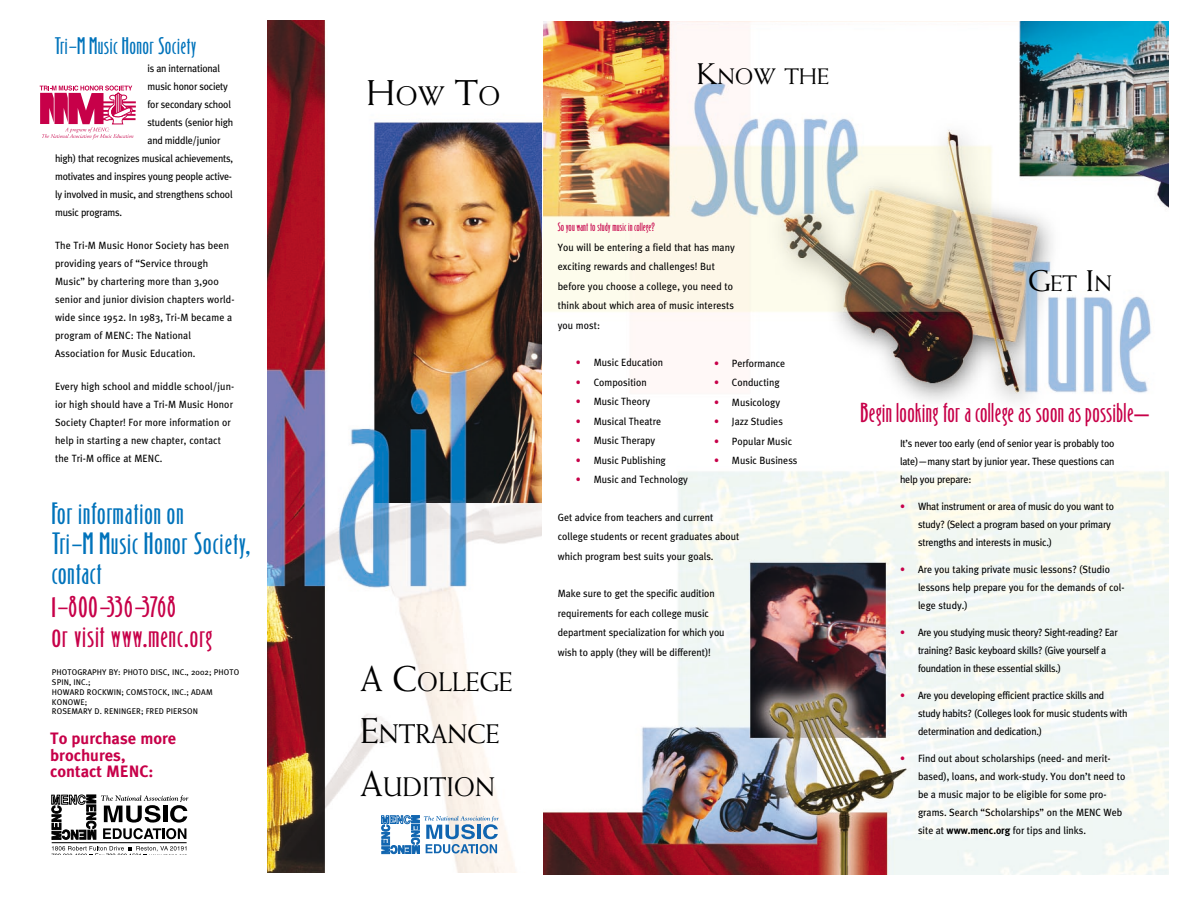
<style>
.page{position:relative;width:1188px;height:918px;background:#fff}
.page>*{position:absolute;margin:0;border:0;box-sizing:border-box;transform-origin:0 0}
.t1{font:27px/30px "PF Carling";letter-spacing:.02em;color:#0073bb;scale:1.25 1}
.t2{font:27px/30px "PF Carling";letter-spacing:.02em;color:#c70049;scale:1.25 1}
.t3{font:27px/52.5px "Weiss";color:#000;scale:.95 1}
.t4{font:27px "Weiss";color:#000}
.t5{font:24px "PF Carling";letter-spacing:.01em;color:#c70049;scale:1.2 1}
.t6{font:22.5px "Weiss";color:#000}
.t7{font:21px "PF Carling";letter-spacing:.015em;color:#0073bb;scale:1.2 1}
.t8{font:700 16.5px/16.5px "Meta Plus";color:#c70049}
.t9{font:10.5px/18px "Meta Plus";color:#000;scale:.95 1}
.t10{font:10.5px/18px "Meta Plus";letter-spacing:-.02em;color:#000;scale:.95 1}
.t11{font:10.5px/18px "Meta Plus";letter-spacing:-.025em;color:#000;scale:.95 1}
.t12{font:10.5px "PF Carling";letter-spacing:.01em;color:#c70049;scale:1.2 1}
.t13{font:8.25px/9.9px "Meta Plus";letter-spacing:.01em;color:#000}
.s1{font-size:30px}
.s2{font-size:36px}
.s3{font-weight:900;color:#c70049}
.s4{font-family:"Meta Plus"}
.s5{font-weight:700}
</style>
<div class="page">
<hr style="left:98px;top:101px;width:38px;height:2px;background:#c70049">
<hr style="left:98px;top:106px;width:38px;height:2px;background:#c70049">
<hr style="left:98px;top:110px;width:38px;height:2px;background:#c70049">
<hr style="left:98px;top:118px;width:38px;height:2px;background:#c70049">
<hr style="left:98px;top:114px;width:38px;height:2px;background:#c70049">
<svg style="left:40px;top:86px;width:93px;height:53px"></svg>
<svg style="left:51px;top:794px;width:137px;height:46px"></svg>
<hr style="left:52px;top:842px;width:135px;height:1px;background:#000">
<svg style="left:52px;top:846px;width:135px;height:9px"></svg>
<img style="left:267px;top:21px;width:901px;height:853px">
<svg style="left:381px;top:814px;width:118px;height:40px"></svg>
<h3 class="t7" style="left:55px;top:37px;width:120px">Tri-M Music Honor Society</h3>
<p class="t10" style="left:148px;top:60px;width:78px">is an international</p>
<p class="t10" style="left:148px;top:78px;width:86px">music honor society</p>
<p class="t10" style="left:148px;top:96px;width:89px">for secondary school</p>
<p class="t10" style="left:148px;top:114px;width:92px">students (senior high</p>
<p class="t10" style="left:148px;top:132px;width:78px">and middle/junior</p>
<p class="t10" style="left:55px;top:150px;width:189px">high) that recognizes musical achievements,</p>
<p class="t10" style="left:55px;top:168px;width:188px">motivates and inspires young people active-</p>
<p class="t10" style="left:55px;top:186px;width:188px">ly involved in music, and strengthens school</p>
<p class="t10" style="left:55px;top:204px;width:72px">music programs.</p>
<p class="t9" style="left:55px;top:237px;width:191px">The Tri-M Music Honor Society has been providing years of “Service through Music” by chartering more than 3,900 senior and junior division chapters world&shy;wide since 1952. In 1983, Tri-M became a program of MENC: The National Association for Music Education.</p>
<p class="t9" style="left:55px;top:378px;width:190px">Every high school and middle school/jun&shy;ior high should have a Tri-M Music Honor Society Chapter! For more information or help in starting a new chapter, contact the Tri-M office at MENC.</p>
<h1 class="t1" style="left:52px;top:501px;width:161px">For information on<br>Tri-M Music Honor Society, contact</h1>
<h1 class="t2" style="left:52px;top:594px;width:131px">1-800-336-3768<br><span class="s1">o</span>r visit www.menc.org</h1>
<p class="t13" style="left:52px;top:668px;width:189px">PHOTOGRAPHY BY: PHOTO DISC, INC., 2002; PHOTO<br>SPIN, INC.;<br>HOWARD ROCKWIN; COMSTOCK, INC.; ADAM<br>KONOWE;<br>ROSEMARY D. RENINGER; FRED PIERSON</p>
<h3 class="t8" style="left:50px;top:731px;width:128px">To purchase more brochures, contact MENC:</h3>
<h1 class="t4" style="left:366px;top:85px;width:136px"><span class="s2">H</span>OW <span class="s2">T</span>O</h1>
<h3 class="t6" style="left:696px;top:67px;width:135px"><span class="s1">K</span>NOW THE</h3>
<h1 class="t3" style="left:361px;top:657px;width:162px"><span class="s2">A C</span>OLLEGE<br><span class="s2">E</span>NTRANCE<br><span class="s2">A</span>UDITION</h1>
<p class="t12" style="left:558px;top:222px;width:83px">So you want to study music in college?</p>
<p class="t9" style="left:558px;top:238px;width:188px;line-height:19.5px">You will be entering a field that has many exciting rewards and challenges! But before you choose a college, you need to think about which area of music interests you most:</p>
<p class="t9" style="left:576px;top:354px;width:93px"><span class="s3">•</span> Music Education</p>
<p class="t9" style="left:576px;top:374px;width:76px"><span class="s3">•</span> Composition</p>
<p class="t9" style="left:576px;top:393px;width:80px"><span class="s3">•</span> Music Theory</p>
<p class="t9" style="left:576px;top:413px;width:91px"><span class="s3">•</span> Musical Theatre</p>
<p class="t9" style="left:576px;top:432px;width:85px"><span class="s3">•</span> Music Therapy</p>
<p class="t9" style="left:576px;top:452px;width:96px"><span class="s3">•</span> Music Publishing</p>
<p class="t9" style="left:576px;top:471px;width:120px"><span class="s3">•</span> Music and Technology</p>
<p class="t9" style="left:558px;top:508px;width:193px;line-height:19.5px">Get advice from teachers and current college students or recent graduates about which program best suits your goals.</p>
<p class="t9" style="left:558px;top:584px;width:177px;line-height:19.5px">Make sure to get the specific audition requirements for each college music department specialization for which you wish to apply (they will be different)!</p>
<p class="t9" style="left:714px;top:355px;width:77px"><span class="s3">•</span> Performance</p>
<p class="t9" style="left:714px;top:374px;width:71px"><span class="s3">•</span> Conducting</p>
<p class="t9" style="left:714px;top:394px;width:71px"><span class="s3">•</span> Musicology</p>
<p class="t9" style="left:714px;top:413px;width:74px"><span class="s3">•</span> Jazz Studies</p>
<p class="t9" style="left:714px;top:433px;width:84px"><span class="s3">•</span> Popular Music</p>
<p class="t9" style="left:714px;top:452px;width:89px"><span class="s3">•</span> Music Business</p>
<h3 class="t6" style="left:1028px;top:274px;width:86px"><span class="s1">G</span>ET <span class="s1">I</span>N</h3>
<h2 class="t5" style="left:861px;top:402px;width:242px">Begin looking for a college as soon as possible<span class="s4">–</span></h2>
<p class="t9" style="left:900px;top:435px;width:227px;text-align:justify">It’s never too early (end of senior year is probably too late)—many start by junior year. These questions can help you prepare:</p>
<p class="t10" style="left:918px;top:498px;width:208px;text-indent:-18px"><span class="s3">•</span> What instrument or area of music do you want to study? (Select a program based on your primary strengths and interests in music.)</p>
<p class="t9" style="left:918px;top:561px;width:219px;text-indent:-18px"><span class="s3">•</span> Are you taking private music lessons? (Studio lessons help prepare you for the demands of col&shy;lege study.)</p>
<p class="t11" style="left:918px;top:624px;width:212px;text-indent:-18px"><span class="s3">•</span> Are you studying music theory? Sight-reading? Ear training? Basic keyboard skills? (Give yourself a foundation in these essential skills.)</p>
<p class="t10" style="left:918px;top:687px;width:222px;text-indent:-18px"><span class="s3">•</span> Are you developing efficient practice skills and study habits? (Colleges look for music students with determination and dedication.)</p>
<p class="t9" style="left:918px;top:750px;width:220px;text-indent:-18px"><span class="s3">•</span> Find out about scholarships (need- and merit&shy;based), loans, and work-study. You don’t need to be a music major to be eligible for some pro&shy;grams. Search “Scholarships” on the MENC Web site at <span class="s5">www.menc.org</span> for tips and links.</p>
</div>
